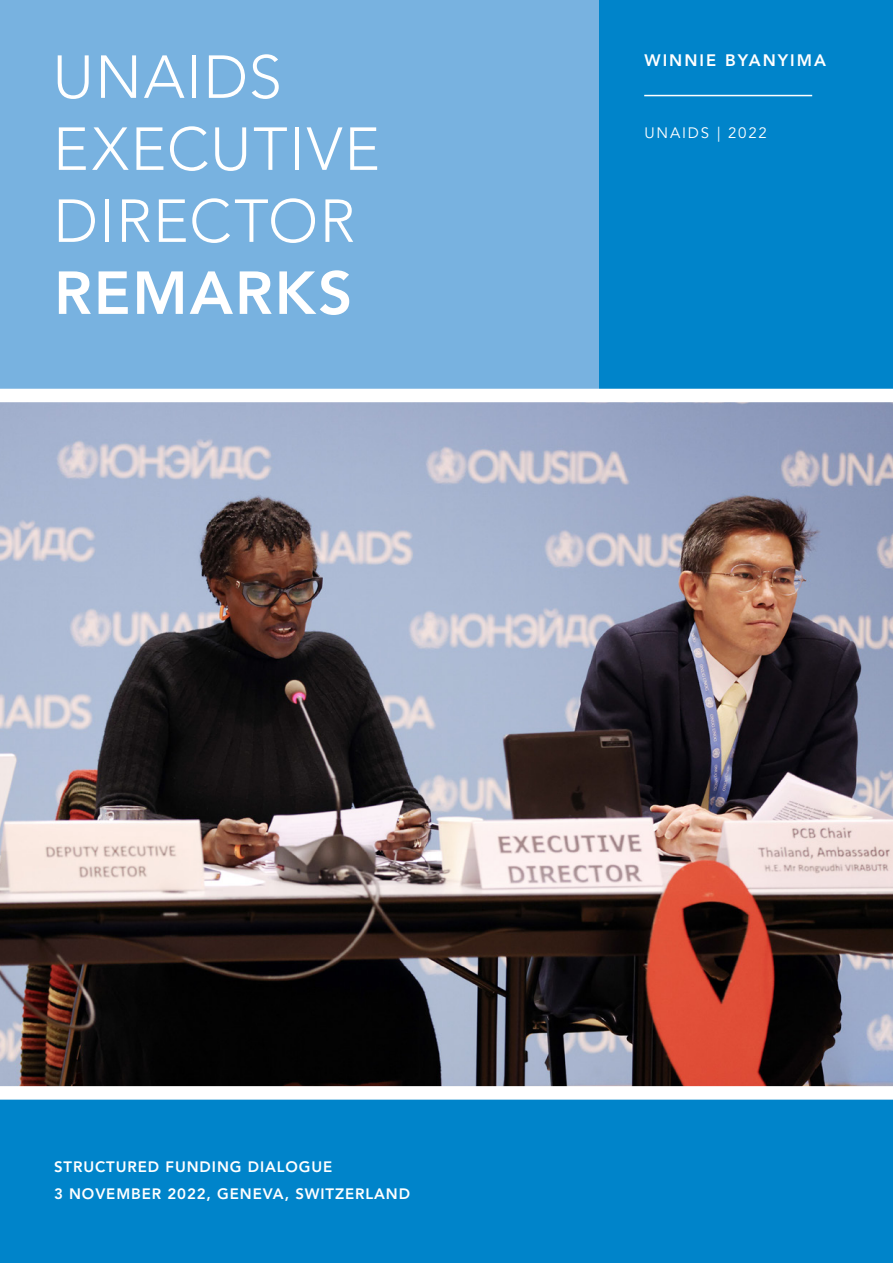
<style>
.page{position:relative;width:893px;height:1263px;background:#0084ca}
.page>*{position:absolute;margin:0;border:0;box-sizing:border-box;transform-origin:0 0}
.t1{font:300 60px/72px "Avenir LT Std";letter-spacing:.025em;color:#fff}
.t2{font:800 60px "Avenir LT Std";letter-spacing:.03em;color:#fff}
.t3{font:800 16.5px "Avenir LT Std";letter-spacing:.12em;color:#fff}
.t4{font:800 15px/27px "Avenir LT Std";letter-spacing:.06em;color:#fff}
.t5{font:15px "Avenir LT Std";letter-spacing:.12em;color:#fff}
</style>
<div class="page">
<div style="left:0;top:0;width:598px;height:395px;background:#78b2e0"></div>
<hr style="left:644px;top:95px;width:168px;height:1px;background:#fff">
<img style="left:0;top:402px;width:893px;height:684px">
<div style="left:0;top:389px;width:893px;height:13px;background:#fff"></div>
<div style="left:0;top:1086px;width:893px;height:14px;background:#fff"></div>
<h1 class="t1" style="left:53px;top:41px;width:329px">UNAIDS<br>EXECUTIVE<br>DIRECTOR</h1>
<h1 class="t2" style="left:54px;top:258px;width:300px">REMARKS</h1>
<p class="t3" style="left:644px;top:51px;width:183px">WINNIE BYANYIMA</p>
<p class="t5" style="left:645px;top:125px;width:124px">UNAIDS | 2022</p>
<p class="t4" style="left:54px;top:1153px;width:358px">STRUCTURED FUNDING DIALOGUE<br>3 NOVEMBER 2022, GENEVA, SWITZERLAND</p>
</div>
